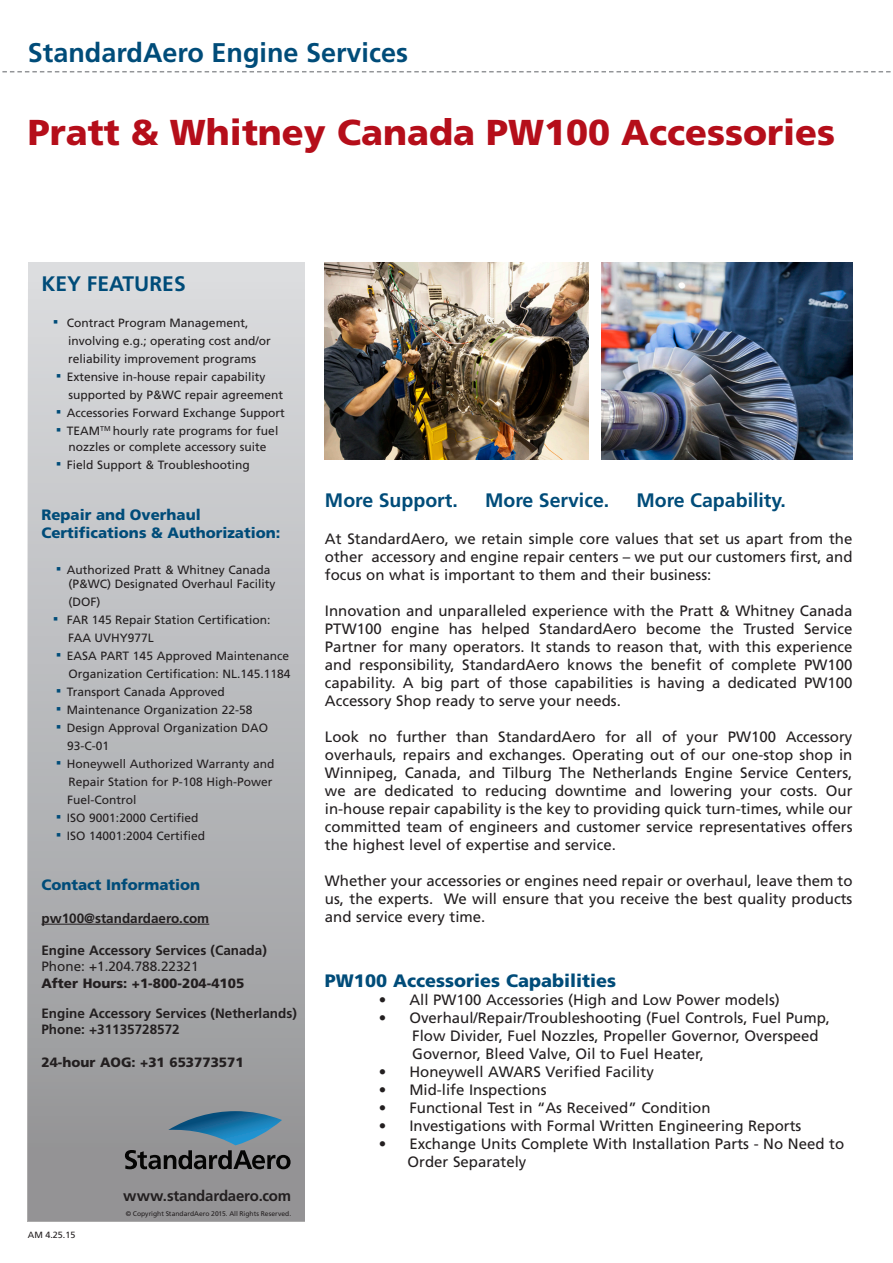
<style>
.page{position:relative;width:893px;height:1263px;background:#fff}
.page>*{position:absolute;margin:0;border:0;box-sizing:border-box;transform-origin:0 0}
.t1{font:900 36px "Frutiger";color:#b50e1a}
.t2{font:700 27px "Frutiger";color:#004c79}
.t3{font:700 21px "Frutiger";color:#004c79}
.t4{font:700 19.5px "Frutiger";color:#004c79}
.t5{font:900 18px "Frutiger";color:#004c79}
.t6{font:15px/18px "Frutiger";color:#231f20;text-align:justify}
.t7{font:900 15px/18px "Frutiger";color:#004c79}
.t8{font:700 15px "Frutiger";letter-spacing:-.015em;color:#231f20}
.t9{font:700 13.5px "Frutiger";color:#231f20}
.t10{font:900 13.5px "Frutiger";color:#231f20}
.t11{font:13.5px "Frutiger";color:#231f20}
.t12{font:12px/18px "Frutiger";color:#231f20}
.t13{font:9px "Frutiger";color:#231f20}
.t14{font:6.75px "Frutiger";color:#231f20}
</style>
<div class="page">
<svg style="left:2px;top:71px;width:889px;height:1px"></svg>
<img style="left:325px;top:262px;width:263px;height:197px">
<div style="left:28px;top:262px;width:277px;height:959px;background:linear-gradient(to bottom,#dcdde0,#919193)"></div>
<hr style="left:41px;top:924px;width:168px;height:1px;background:#231f20">
<img style="left:602px;top:262px;width:250px;height:197px">
<svg style="left:125px;top:1111px;width:166px;height:58px;background:#647884"></svg>
<p class="t2" style="left:28px;top:37px;width:382px">StandardAero Engine Services</p>
<p class="t1" style="left:28px;top:111px;width:809px">Pratt &amp; Whitney Canada PW100 Accessories</p>
<p class="t3" style="left:41px;top:271px;width:146px">KEY FEATURES</p>
<p class="t12" style="left:68px;top:314px;width:204px;text-indent:-15px"><sup>■</sup> Contract Program Management, involving e.g.; operating cost and/or reliability improvement programs</p>
<p class="t12" style="left:68px;top:368px;width:216px;text-indent:-12px"><sup>■</sup> Extensive in-house repair capability supported by P&amp;WC repair agreement</p>
<p class="t12" style="left:56px;top:404px;width:230px"><sup>■</sup> Accessories Forward Exchange Support</p>
<p class="t12" style="left:56px;top:423px;width:223px;line-height:16.2px;text-align:center"><sup>■</sup> TEAM<sup>TM</sup> hourly rate programs for fuel nozzles or complete accessory suite</p>
<p class="t12" style="left:56px;top:456px;width:195px"><sup>■</sup> Field Support &amp; Troubleshooting</p>
<p class="t7" style="left:41px;top:505px;width:240px">Repair and Overhaul<br>Certifications &amp; Authorization:</p>
<p class="t12" style="left:68px;top:562px;width:209px;line-height:14.4px;text-indent:-12px"><sup>■</sup> Authorized Pratt &amp; Whitney Canada (P&amp;WC) Designated Overhaul Facility</p>
<p class="t12" style="left:68px;top:593px;width:33px">(DOF)</p>
<p class="t12" style="left:68px;top:611px;width:204px;text-indent:-15px"><sup>■</sup> FAR 145 Repair Station Certification:<br>FAA UVHY977L</p>
<p class="t12" style="left:56px;top:647px;width:236px;text-align:right"><sup>■</sup> EASA PART 145 Approved Maintenance<br>Organization Certification: NL.145.1184</p>
<p class="t12" style="left:56px;top:683px;width:170px"><sup>■</sup> Transport Canada Approved</p>
<p class="t12" style="left:56px;top:701px;width:197px"><sup>■</sup> Maintenance Organization 22-58</p>
<p class="t12" style="left:56px;top:719px;width:213px"><sup>■</sup> Design Approval Organization DAO</p>
<p class="t12" style="left:67px;top:737px;width:44px">93-C-01</p>
<p class="t12" style="left:56px;top:755px;width:219px;text-align:right"><sup>■</sup> Honeywell Authorized Warranty and<br>Repair Station for P-108 High-Power</p>
<p class="t12" style="left:67px;top:791px;width:71px">Fuel-Control</p>
<p class="t12" style="left:56px;top:809px;width:143px"><sup>■</sup> ISO 9001:2000 Certified</p>
<p class="t12" style="left:56px;top:827px;width:150px"><sup>■</sup> ISO 14001:2004 Certified</p>
<p class="t7" style="left:41px;top:876px;width:160px">Contact Information</p>
<p class="t9" style="left:41px;top:910px;width:169px">pw100@standardaero.com</p>
<p class="t9" style="left:41px;top:942px;width:227px">Engine Accessory Services (Canada)</p>
<p class="t11" style="left:41px;top:959px;width:159px">Phone: +1.204.788.22321</p>
<p class="t10" style="left:41px;top:975px;width:204px">After Hours: +1-800-204-4105</p>
<p class="t9" style="left:41px;top:1005px;width:257px">Engine Accessory Services (Netherlands)</p>
<p class="t9" style="left:41px;top:1022px;width:140px">Phone: +31135728572</p>
<p class="t10" style="left:41px;top:1054px;width:204px">24-hour AOG: +31 653773571</p>
<p class="t13" style="left:28px;top:1229px;width:49px">AM 4.25.15</p>
<p class="t8" style="left:123px;top:1187px;width:170px">www.standardaero.com</p>
<p class="t14" style="left:126px;top:1210px;width:167px">© Copyright StandardAero 2015. All Rights Reserved.</p>
<p class="t4" style="left:325px;top:488px;width:134px">More Support.</p>
<p class="t4" style="left:485px;top:488px;width:126px">More Service.</p>
<p class="t4" style="left:636px;top:488px;width:151px">More Capability.</p>
<p class="t6" style="left:325px;top:530px;width:529px">At StandardAero, we retain simple core values that set us apart from the other accessory and engine repair centers – we put our customers first, and focus on what is important to them and their business:</p>
<p class="t6" style="left:325px;top:602px;width:529px">Innovation and unparalleled experience with the Pratt &amp; Whitney Canada PTW100 engine has helped StandardAero become the Trusted Service Partner for many operators. It stands to reason that, with this experience and responsibility, StandardAero knows the benefit of complete PW100 capability. A big part of those capabilities is having a dedicated PW100<br>Accessory Shop ready to serve your needs.</p>
<p class="t6" style="left:325px;top:728px;width:529px">Look no further than StandardAero for all of your PW100 Accessory overhauls, repairs and exchanges. Operating out of our one-stop shop in Winnipeg, Canada, and Tilburg The Netherlands Engine Service Centers, we are dedicated to reducing downtime and lowering your costs. Our in-house repair capability is the key to providing quick turn-times, while our committed team of engineers and customer service representatives offers the highest level of expertise and service.</p>
<p class="t6" style="left:325px;top:872px;width:529px">Whether your accessories or engines need repair or overhaul, leave them to us, the experts. We will ensure that you receive the best quality products and service every time.</p>
<p class="t5" style="left:325px;top:970px;width:293px">PW100 Accessories Capabilities</p>
<p class="t6" style="left:379px;top:991px;width:402px">• All PW100 Accessories (High and Low Power models)</p>
<p class="t6" style="left:412px;top:1009px;width:419px;text-align:left;text-indent:-33px">• Overhaul/Repair/Troubleshooting (Fuel Controls, Fuel Pump,<br>Flow Divider, Fuel Nozzles, Propeller Governor, Overspeed<br>Governor, Bleed Valve, Oil to Fuel Heater,</p>
<p class="t6" style="left:379px;top:1063px;width:276px">• Honeywell AWARS Verified Facility</p>
<p class="t6" style="left:379px;top:1081px;width:169px">• Mid-life Inspections</p>
<p class="t6" style="left:379px;top:1099px;width:333px">• Functional Test in “As Received” Condition</p>
<p class="t6" style="left:379px;top:1117px;width:424px">• Investigations with Formal Written Engineering Reports</p>
<p class="t6" style="left:408px;top:1135px;width:438px;text-indent:-29px">• Exchange Units Complete With Installation Parts - No Need to<br>Order Separately</p>
</div>
